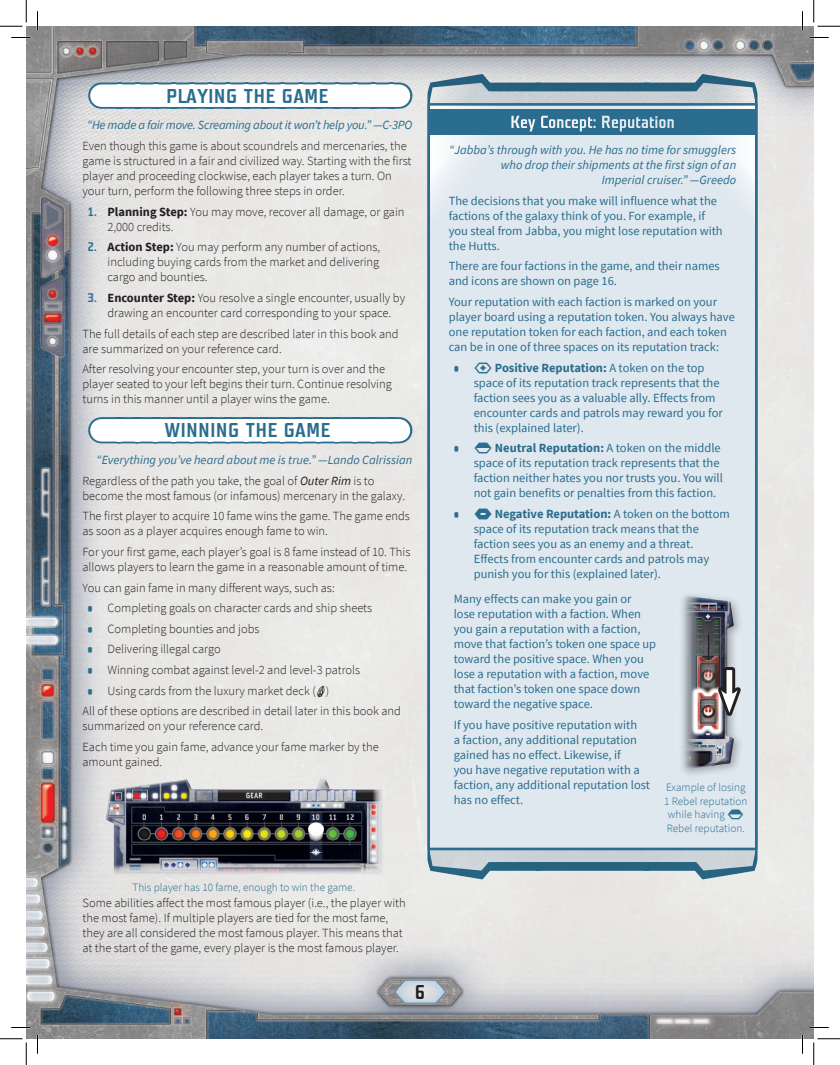
<style>
.page{position:relative;width:840px;height:1065px;background:#fff}
.page>*{position:absolute;margin:0;border:0;box-sizing:border-box;transform-origin:0 0}
.t1{font:20px "Teuton Fett";letter-spacing:.04em;color:#2b6d8e}
.t2{font:20px "Teuton Fett";color:#231f20}
.t3{font:17.5px "Teuton Fett";color:#fff}
.t4{font:300 12.5px/15px "Source Sans Pro";color:#231f20}
.t5{font:12.5px/15px "Source Sans Pro";color:#2b6d8e}
.t6{font:italic 12.5px/15px "Source Sans Pro";color:#2b6d8e;text-align:right}
.t7{font:12.5px "Teuton Fett";color:#2b6d8e}
.t8{font:300 11.25px "Source Sans Pro";color:#2b6d8e}
.s1{font-family:"Teuton Fett";font-weight:400;color:#2b6d8e}
.s2{font-weight:700}
.s3{font-weight:300;font-style:normal;color:#231f20}
.s4{color:#231f20}
</style>
<div class="page">
<img style="left:26px;top:26px;width:788px;height:1013px">
<svg style="left:507px;top:91px;width:29px;height:12px"></svg>
<div style="left:432px;top:83px;width:109px;height:8px;background:#26607d"></div>
<svg style="left:491px;top:850px;width:45px;height:12px"></svg>
<div style="left:432px;top:862px;width:109px;height:9px;background:#276481"></div>
<svg style="left:536px;top:91px;width:108px;height:12px"></svg>
<div style="left:536px;top:83px;width:113px;height:8px;background:#265f7d"></div>
<svg style="left:536px;top:850px;width:108px;height:12px"></svg>
<div style="left:536px;top:862px;width:113px;height:9px;background:#27627f"></div>
<svg style="left:644px;top:91px;width:34px;height:12px"></svg>
<div style="left:644px;top:83px;width:109px;height:8px;background:#26607d"></div>
<svg style="left:644px;top:850px;width:50px;height:12px"></svg>
<div style="left:644px;top:862px;width:109px;height:9px;background:#276380"></div>
<svg style="left:428px;top:850px;width:63px;height:29px;background:#a3b9c4"></svg>
<svg style="left:694px;top:850px;width:64px;height:29px;background:#a3b9c3"></svg>
<div style="left:429px;top:104px;width:327px;height:745px;background:#dfe8ef"></div>
<div style="left:428px;top:103px;width:330px;height:747px;border:2px solid #2b6d8e"></div>
<svg style="left:428px;top:74px;width:79px;height:149px"></svg>
<svg style="left:678px;top:74px;width:80px;height:149px"></svg>
<div style="left:429px;top:109px;width:327px;height:25px;background:#2b6d8e"></div>
<div style="left:682px;top:591px;width:55px;height:178px;background:#fff;opacity:.55"></div>
<div style="left:682px;top:598px;width:56px;height:174px;background:#231f20;opacity:.45"></div>
<div style="left:692px;top:652px;width:37px;height:52px;background:#231f20;opacity:.33"></div>
<img style="left:693px;top:653px;width:29px;height:33px">
<div style="left:694px;top:653px;width:27px;height:43px;background:#fff;opacity:.55"></div>
<div style="left:694px;top:654px;width:28px;height:44px;background:#231f20;opacity:.45"></div>
<svg style="left:690px;top:686px;width:35px;height:50px"></svg>
<div style="left:693px;top:687px;width:30px;height:48px;background:#fff;opacity:.75"></div>
<svg style="left:718px;top:667px;width:23px;height:49px"></svg>
<div style="left:727px;top:670px;width:5px;height:30px;background:#fff"></div>
<svg style="left:721px;top:690px;width:17px;height:23px"></svg>
<svg style="left:101px;top:82px;width:298px;height:27px"></svg>
<svg style="left:101px;top:417px;width:298px;height:26px"></svg>
<div style="left:100px;top:769px;width:283px;height:106px;background:#e9e8e7"></div>
<div style="left:102px;top:774px;width:282px;height:103px;background:#e9e9e7"></div>
<div style="left:103px;top:776px;width:281px;height:101px;background:#231f20;opacity:.45"></div>
<img style="left:306px;top:821px;width:20px;height:20px">
<svg style="left:11px;top:37px;width:19px;height:1px"></svg>
<svg style="left:810px;top:37px;width:19px;height:1px"></svg>
<svg style="left:11px;top:1027px;width:19px;height:1px"></svg>
<svg style="left:810px;top:1027px;width:19px;height:1px"></svg>
<svg style="left:37px;top:11px;width:1px;height:19px"></svg>
<svg style="left:37px;top:1035px;width:1px;height:19px"></svg>
<svg style="left:802px;top:11px;width:1px;height:19px"></svg>
<svg style="left:802px;top:1035px;width:1px;height:19px"></svg>
<svg style="left:0;top:0;width:27px;height:27px"></svg>
<svg style="left:0;top:1039px;width:27px;height:26px"></svg>
<svg style="left:814px;top:0;width:26px;height:27px"></svg>
<svg style="left:814px;top:1039px;width:26px;height:26px"></svg>
<svg style="left:317px;top:685px;width:8px;height:12px"></svg>
<h1 class="t1" style="left:167px;top:86px;width:163px">PLAYING THE GAME</h1>
<p class="t6" style="left:87px;top:118px;width:327px">“He made a fair move. Screaming about it won’t help you.” —C-3PO</p>
<p class="t4" style="left:83px;top:138px;width:330px">Even though this game is about scoundrels and mercenaries, the game is structured in a fair and civilized way. Starting with the first player and proceeding clockwise, each player takes a turn. On your turn, perform the following three steps in order.</p>
<p class="t4" style="left:108px;top:204px;width:299px;text-indent:-20px"><span class="s1">1.</span> <span class="s2">Planning Step:</span> You may move, recover all damage, or gain<br>2,000 credits.</p>
<p class="t4" style="left:108px;top:240px;width:274px;text-align:justify;text-indent:-20px"><span class="s1">2.</span> <span class="s2">Action Step:</span> You may perform any number of actions, including buying cards from the market and delivering cargo and bounties.</p>
<p class="t4" style="left:88px;top:290px;width:319px;text-align:center"><span class="s1">3.</span> <span class="s2">Encounter Step:</span> You resolve a single encounter, usually by drawing an encounter card corresponding to your space.</p>
<p class="t4" style="left:83px;top:326px;width:318px">The full details of each step are described later in this book and are summarized on your reference card.</p>
<p class="t4" style="left:83px;top:362px;width:311px">After resolving your encounter step, your turn is over and the player seated to your left begins their turn. Continue resolving turns in this manner until a player wins the game.</p>
<h1 class="t1" style="left:165px;top:420px;width:167px">WINNING THE GAME</h1>
<p class="t6" style="left:83px;top:449px;width:331px;line-height:20.6px;text-align:left;text-indent:14px">“Everything you’ve heard about me is true.” —Lando Calrissian<br><span class="s3">Regardless of the path you take, the goal of</span> <span class="s4">Outer Rim</span> <span class="s3">is to</span></p>
<p class="t4" style="left:83px;top:485px;width:329px;line-height:20.6px">become the most famous (or infamous) mercenary in the galaxy.<br>The first player to acquire 10 fame wins the game. The game ends</p>
<p class="t4" style="left:83px;top:521px;width:329px;line-height:20.6px">as soon as a player acquires enough fame to win.<br>For your first game, each player’s goal is 8 fame instead of 10. This</p>
<p class="t4" style="left:83px;top:556px;width:326px;line-height:20.6px">allows players to learn the game in a reasonable amount of time.<br>You can gain fame in many different ways, such as:</p>
<p class="t4" style="left:88px;top:601px;width:286px"><span class="s1">•</span> Completing goals on character cards and ship sheets</p>
<p class="t4" style="left:88px;top:621px;width:174px"><span class="s1">•</span> Completing bounties and jobs</p>
<p class="t4" style="left:88px;top:642px;width:135px"><span class="s1">•</span> Delivering illegal cargo</p>
<p class="t4" style="left:88px;top:662px;width:274px"><span class="s1">•</span> Winning combat against level-2 and level-3 patrols</p>
<p class="t4" style="left:83px;top:680px;width:320px;line-height:20.6px;text-indent:5px"><span class="s1">•</span> Using cards from the luxury market deck ( )<br>All of these options are described in detail later in this book and</p>
<p class="t4" style="left:83px;top:716px;width:298px;line-height:20.6px">summarized on your reference card.<br>Each time you gain fame, advance your fame marker by the</p>
<p class="t4" style="left:83px;top:754px;width:81px">amount gained.</p>
<p class="t8" style="left:132px;top:880px;width:224px">This player has 10 fame, enough to win the game.</p>
<p class="t4" style="left:83px;top:895px;width:325px">Some abilities affect the most famous player (i.e., the player with the most fame). If multiple players are tied for the most fame, they are all considered the most famous player. This means that at the start of the game, every player is the most famous player.</p>
<h1 class="t2" style="left:415px;top:982px;width:12px">6</h1>
<h2 class="t3" style="left:510px;top:113px;width:166px">Key Concept: Reputation</h2>
<p class="t6" style="left:449px;top:142px;width:288px">“Jabba’s through with you. He has no time for smugglers who drop their shipments at the first sign of an<br>Imperial cruiser.” —Greedo</p>
<p class="t5" style="left:449px;top:193px;width:276px">The decisions that you make will influence what the factions of the galaxy think of you. For example, if you steal from Jabba, you might lose reputation with the Hutts.</p>
<p class="t5" style="left:449px;top:259px;width:273px">There are four factions in the game, and their names and icons are shown on page 16.</p>
<p class="t5" style="left:449px;top:294px;width:288px">Your reputation with each faction is marked on your player board using a reputation token. You always have one reputation token for each faction, and each token can be in one of three spaces on its reputation track:</p>
<p class="t7" style="left:454px;top:361px;width:7px">•</p>
<p class="t5" style="left:474px;top:360px;width:251px;text-indent:21px"><span class="s2">Positive Reputation:</span> A token on the top space of its reputation track represents that the faction sees you as a valuable ally. Effects from encounter cards and patrols may reward you for this (explained later).</p>
<p class="t7" style="left:454px;top:442px;width:7px">•</p>
<p class="t5" style="left:474px;top:441px;width:251px;text-indent:21px"><span class="s2">Neutral Reputation:</span> A token on the middle space of its reputation track represents that the faction neither hates you nor trusts you. You will not gain benefits or penalties from this faction.</p>
<p class="t7" style="left:454px;top:507px;width:7px">•</p>
<p class="t5" style="left:474px;top:506px;width:258px;text-indent:21px"><span class="s2">Negative Reputation:</span> A token on the bottom space of its reputation track means that the faction sees you as an enemy and a threat.<br>Effects from encounter cards and patrols may punish you for this (explained later).</p>
<p class="t5" style="left:454px;top:591px;width:204px">Many effects can make you gain or<br>lose reputation with a faction. When you gain a reputation with a faction, move that faction’s token one space up toward the positive space. When you lose a reputation with a faction, move that faction’s token one space down toward the negative space.</p>
<p class="t5" style="left:454px;top:717px;width:198px">If you have positive reputation with<br>a faction, any additional reputation gained has no effect. Likewise, if<br>you have negative reputation with a faction, any additional reputation lost has no effect.</p>
<p class="t8" style="left:666px;top:781px;width:81px">Example of losing</p>
<p class="t8" style="left:664px;top:794px;width:85px">1 Rebel reputation</p>
<p class="t8" style="left:668px;top:808px;width:58px">while having</p>
<p class="t8" style="left:667px;top:821px;width:80px">Rebel reputation.</p>
</div>
